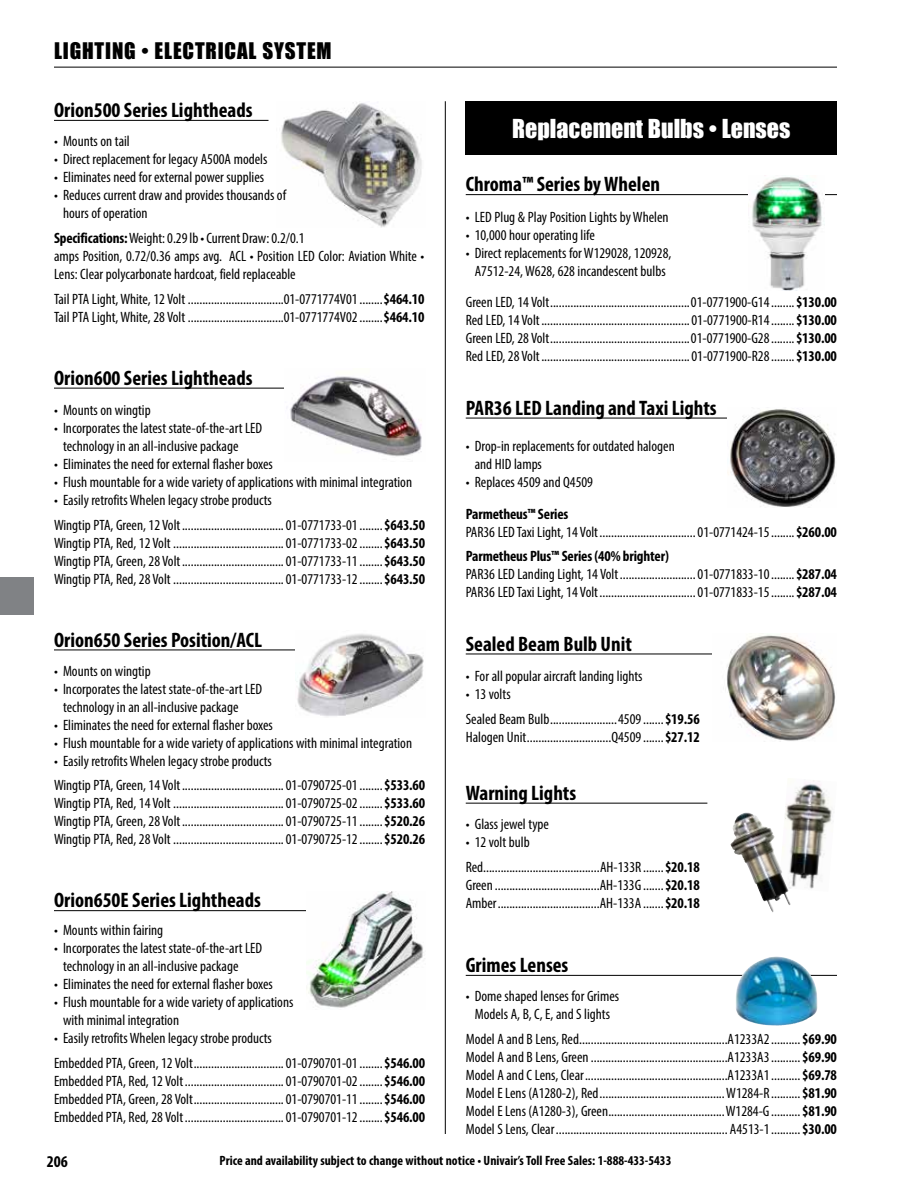
<style>
.page{position:relative;width:918px;height:1188px;background:#fff}
.page>*{position:absolute;margin:0;border:0;box-sizing:border-box;transform-origin:0 0}
.t1{font:24px "Impact";color:#fff}
.t2{font:700 condensed 21px "Myriad Pro";color:#000}
.t3{font:21px "Impact";letter-spacing:.04em;color:#000}
.t4{font:700 condensed 16.5px "Myriad Pro";color:#000}
.t5{font:condensed 15px/18px "Myriad Pro";color:#000}
.t6{font:700 condensed 13.5px "Myriad Pro";color:#000}
.s1{font-weight:700}
</style>
<div class="page">
<div style="left:0;top:577px;width:34px;height:38px;background:#808285"></div>
<hr style="left:54px;top:67px;width:783px;height:1px;background:#000">
<hr style="left:445px;top:101px;width:1px;height:1033px;background:#000">
<img style="left:281px;top:102px;width:141px;height:126px">
<hr style="left:54px;top:120px;width:214px;height:1px;background:#000">
<hr style="left:54px;top:388px;width:231px;height:1px;background:#000">
<img style="left:290px;top:376px;width:132px;height:81px">
<hr style="left:54px;top:650px;width:242px;height:1px;background:#000">
<img style="left:296px;top:634px;width:128px;height:83px">
<hr style="left:54px;top:910px;width:252px;height:1px;background:#000">
<img style="left:306px;top:892px;width:119px;height:116px">
<div style="left:466px;top:101px;width:371px;height:54px;background:#000"></div>
<hr style="left:466px;top:194px;width:371px;height:1px;background:#000">
<img style="left:749px;top:177px;width:75px;height:113px">
<hr style="left:466px;top:418px;width:371px;height:1px;background:#000">
<img style="left:727px;top:408px;width:110px;height:99px">
<hr style="left:466px;top:654px;width:371px;height:1px;background:#000">
<img style="left:712px;top:635px;width:125px;height:107px">
<hr style="left:466px;top:803px;width:241px;height:1px;background:#000">
<img style="left:785px;top:780px;width:48px;height:109px">
<img style="left:730px;top:813px;width:61px;height:99px">
<hr style="left:466px;top:975px;width:371px;height:1px;background:#000">
<img style="left:736px;top:957px;width:81px;height:69px">
<h2 class="t3" style="left:54px;top:35px;width:279px">LIGHTING • ELECTRICAL SYSTEM</h2>
<h2 class="t2" style="left:54px;top:97px;width:200px">Orion500 Series Lightheads</h2>
<p class="t5" style="left:54px;top:132px;width:77px">• Mounts on tail</p>
<p class="t5" style="left:54px;top:150px;width:215px">• Direct replacement for legacy A500A models</p>
<p class="t5" style="left:54px;top:168px;width:212px">• Eliminates need for external power supplies</p>
<p class="t5" style="left:63px;top:186px;width:225px;text-indent:-9px">• Reduces current draw and provides thousands of hours of operation</p>
<p class="t5" style="left:54px;top:229px;width:372px"><span class="s1">Specifications:</span> Weight: 0.29 lb • Current Draw: 0.2/0.1<br>amps Position, 0.72/0.36 amps avg. ACL • Position LED Color: Aviation White •<br>Lens: Clear polycarbonate hardcoat, field replaceable</p>
<p class="t5" style="left:54px;top:290px;width:372px">Tail PTA Light, White, 12 Volt .................................01-0771774V01........<span class="s1">$464.10<br></span>Tail PTA Light, White, 28 Volt .................................01-0771774V02........<span class="s1">$464.10</span></p>
<h2 class="t2" style="left:54px;top:365px;width:200px">Orion600 Series Lightheads</h2>
<p class="t5" style="left:54px;top:401px;width:98px">• Mounts on wingtip</p>
<p class="t5" style="left:63px;top:419px;width:201px;text-indent:-9px">• Incorporates the latest state-of-the-art LED technology in an all-inclusive package</p>
<p class="t5" style="left:54px;top:455px;width:220px">• Eliminates the need for external flasher boxes</p>
<p class="t5" style="left:54px;top:473px;width:360px">• Flush mountable for a wide variety of applications with minimal integration</p>
<p class="t5" style="left:54px;top:487px;width:373px;line-height:24.8px">• Easily retrofits Whelen legacy strobe products<br>Wingtip PTA, Green, 12 Volt...................................01-0771733-01........<span class="s1">$643.50</span></p>
<p class="t5" style="left:54px;top:533px;width:373px;text-align:justify">Wingtip PTA, Red, 12 Volt ......................................01-0771733-02........<span class="s1">$643.50<br></span>Wingtip PTA, Green, 28 Volt...................................01-0771733-11........<span class="s1">$643.50<br></span>Wingtip PTA, Red, 28 Volt ......................................01-0771733-12........<span class="s1">$643.50</span></p>
<h2 class="t2" style="left:54px;top:626px;width:210px">Orion650 Series Position/ACL</h2>
<p class="t5" style="left:54px;top:661px;width:98px">• Mounts on wingtip</p>
<p class="t5" style="left:63px;top:679px;width:201px;text-indent:-9px">• Incorporates the latest state-of-the-art LED technology in an all-inclusive package</p>
<p class="t5" style="left:54px;top:715px;width:220px">• Eliminates the need for external flasher boxes</p>
<p class="t5" style="left:54px;top:733px;width:360px">• Flush mountable for a wide variety of applications with minimal integration</p>
<p class="t5" style="left:54px;top:748px;width:373px;line-height:24.8px">• Easily retrofits Whelen legacy strobe products<br>Wingtip PTA, Green, 14 Volt...................................01-0790725-01........<span class="s1">$533.60</span></p>
<p class="t5" style="left:54px;top:794px;width:373px;text-align:justify">Wingtip PTA, Red, 14 Volt ......................................01-0790725-02........<span class="s1">$533.60<br></span>Wingtip PTA, Green, 28 Volt...................................01-0790725-11........<span class="s1">$520.26<br></span>Wingtip PTA, Red, 28 Volt ......................................01-0790725-12........<span class="s1">$520.26</span></p>
<h2 class="t2" style="left:54px;top:887px;width:208px">Orion650E Series Lightheads</h2>
<p class="t5" style="left:54px;top:921px;width:111px">• Mounts within fairing</p>
<p class="t5" style="left:63px;top:939px;width:201px;text-indent:-9px">• Incorporates the latest state-of-the-art LED technology in an all-inclusive package</p>
<p class="t5" style="left:54px;top:975px;width:220px">• Eliminates the need for external flasher boxes</p>
<p class="t5" style="left:63px;top:993px;width:232px;text-indent:-9px">• Flush mountable for a wide variety of applications with minimal integration</p>
<p class="t5" style="left:54px;top:1026px;width:373px;line-height:24.8px">• Easily retrofits Whelen legacy strobe products<br>Embedded PTA, Green, 12 Volt...............................01-0790701-01........<span class="s1">$546.00</span></p>
<p class="t5" style="left:54px;top:1072px;width:373px;text-align:justify">Embedded PTA, Red, 12 Volt..................................01-0790701-02........<span class="s1">$546.00<br></span>Embedded PTA, Green, 28 Volt...............................01-0790701-11........<span class="s1">$546.00<br></span>Embedded PTA, Red, 28 Volt..................................01-0790701-12........<span class="s1">$546.00</span></p>
<h1 class="t1" style="left:512px;top:110px;width:280px">Replacement Bulbs • Lenses</h1>
<h2 class="t2" style="left:466px;top:171px;width:196px">Chroma™ Series by Whelen</h2>
<p class="t5" style="left:466px;top:208px;width:204px">• LED Plug &amp; Play Position Lights by Whelen</p>
<p class="t5" style="left:466px;top:226px;width:131px">• 10,000 hour operating life</p>
<p class="t5" style="left:466px;top:244px;width:207px;text-align:center">• Direct replacements for W129028, 120928,<br>A7512-24, W628, 628 incandescent bulbs</p>
<p class="t5" style="left:466px;top:293px;width:373px;text-align:justify">Green LED, 14 Volt................................................01-0771900-G14........<span class="s1">$130.00<br></span>Red LED, 14 Volt...................................................01-0771900-R14........<span class="s1">$130.00<br></span>Green LED, 28 Volt................................................01-0771900-G28........<span class="s1">$130.00<br></span>Red LED, 28 Volt...................................................01-0771900-R28........<span class="s1">$130.00</span></p>
<h2 class="t2" style="left:466px;top:395px;width:252px">PAR36 LED Landing and Taxi Lights</h2>
<p class="t5" style="left:475px;top:437px;width:202px;text-indent:-9px">• Drop-in replacements for outdated halogen and HID lamps</p>
<p class="t5" style="left:466px;top:473px;width:129px">• Replaces 4509 and Q4509</p>
<p class="t5" style="left:466px;top:505px;width:373px"><span class="s1">Parmetheus™ Series<br></span>PAR36 LED Taxi Light, 14 Volt.................................01-0771424-15........<span class="s1">$260.00</span></p>
<p class="t5" style="left:466px;top:547px;width:373px"><span class="s1">Parmetheus Plus™ Series (40% brighter)<br></span>PAR36 LED Landing Light, 14 Volt..........................01-0771833-10........<span class="s1">$287.04<br></span>PAR36 LED Taxi Light, 14 Volt.................................01-0771833-15........<span class="s1">$287.04</span></p>
<h2 class="t2" style="left:466px;top:630px;width:168px">Sealed Beam Bulb Unit</h2>
<p class="t5" style="left:466px;top:667px;width:178px">• For all popular aircraft landing lights</p>
<p class="t5" style="left:466px;top:682px;width:235px;line-height:24.8px">• 13 volts<br>Sealed Beam Bulb.......................4509.......<span class="s1">$19.56</span></p>
<p class="t5" style="left:466px;top:728px;width:235px">Halogen Unit.............................Q4509.......<span class="s1">$27.12</span></p>
<h2 class="t2" style="left:466px;top:780px;width:112px">Warning Lights</h2>
<p class="t5" style="left:466px;top:815px;width:85px">• Glass jewel type</p>
<p class="t5" style="left:466px;top:833px;width:65px">• 12 volt bulb</p>
<p class="t5" style="left:466px;top:858px;width:235px;text-align:justify">Red........................................AH-133R .......<span class="s1">$20.18<br></span>Green ....................................AH-133G .......<span class="s1">$20.18<br></span>Amber...................................AH-133A .......<span class="s1">$20.18</span></p>
<h2 class="t2" style="left:466px;top:952px;width:104px">Grimes Lenses</h2>
<p class="t5" style="left:466px;top:987px;width:155px;text-align:center">• Dome shaped lenses for Grimes<br>Models A, B, C, E, and S lights</p>
<p class="t5" style="left:466px;top:1030px;width:373px;text-align:justify">Model A and B Lens, Red...................................................A1233A2.......... <span class="s1">$69.90<br></span>Model A and B Lens, Green ...............................................A1233A3.......... <span class="s1">$69.90<br></span>Model A and C Lens, Clear.................................................A1233A1.......... <span class="s1">$69.78<br></span>Model E Lens (A1280-2), Red...........................................W1284-R .......... <span class="s1">$81.90<br></span>Model E Lens (A1280-3), Green........................................W1284-G .......... <span class="s1">$81.90<br></span>Model S Lens, Clear........................................................... A4513-1.......... <span class="s1">$30.00</span></p>
<p class="t4" style="left:47px;top:1151px;width:23px">206</p>
<p class="t6" style="left:220px;top:1152px;width:453px">Price and availability subject to change without notice • Univair’s Toll Free Sales: 1-888-433-5433</p>
</div>
